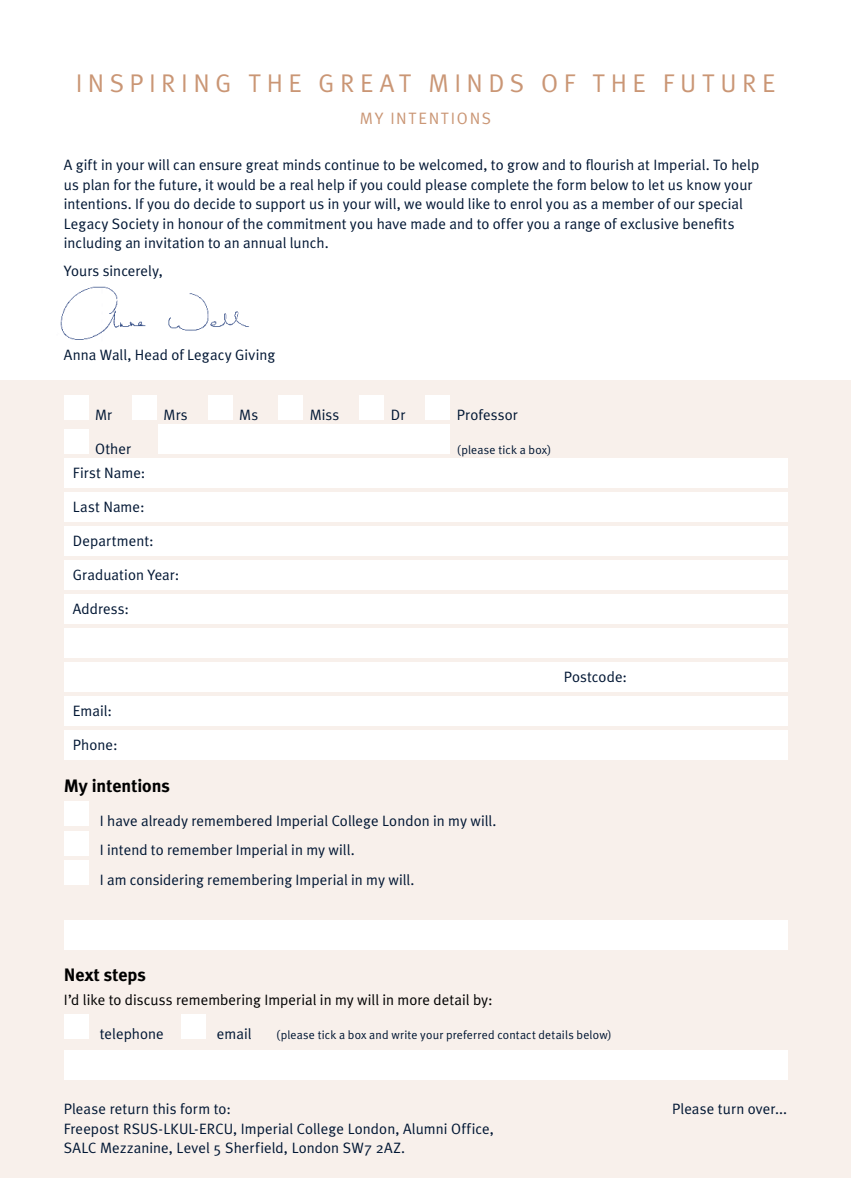
<style>
.page{position:relative;width:851px;height:1178px;background:#fff}
.page>*{position:absolute;margin:0;border:0;box-sizing:border-box;transform-origin:0 0}
.t1{font:25.65px "Meta Plus Normal";letter-spacing:.215em;color:#ca9675}
.t2{font:700 18px "Meta Plus";color:#000}
.t3{font:16.5px "Meta Plus Normal";letter-spacing:.105em;color:#ca9675}
.t4{font:15px/19.5px "Meta Plus Normal";letter-spacing:.005em;color:#001633}
.t5{font:15px "Meta Plus Normal";color:#000}
.t6{font:12px "Meta Plus Normal";letter-spacing:.015em;color:#001633}
</style>
<div class="page">
<div style="left:0;top:381px;width:850px;height:797px;background:#f8f0eb"></div>
<div style="left:64px;top:801px;width:24px;height:25px;background:#fff"></div>
<div style="left:64px;top:831px;width:24px;height:24px;background:#fff"></div>
<div style="left:64px;top:861px;width:24px;height:24px;background:#fff"></div>
<div style="left:64px;top:920px;width:723px;height:30px;background:#fff"></div>
<div style="left:64px;top:1014px;width:24px;height:25px;background:#fff"></div>
<div style="left:181px;top:1014px;width:24px;height:25px;background:#fff"></div>
<div style="left:64px;top:1050px;width:723px;height:29px;background:#fff"></div>
<div style="left:64px;top:395px;width:24px;height:25px;background:#fff"></div>
<div style="left:132px;top:395px;width:25px;height:25px;background:#fff"></div>
<div style="left:208px;top:395px;width:24px;height:25px;background:#fff"></div>
<div style="left:278px;top:395px;width:25px;height:25px;background:#fff"></div>
<div style="left:359px;top:395px;width:25px;height:25px;background:#fff"></div>
<div style="left:425px;top:395px;width:25px;height:25px;background:#fff"></div>
<div style="left:64px;top:429px;width:24px;height:25px;background:#fff"></div>
<div style="left:158px;top:424px;width:292px;height:30px;background:#fff"></div>
<div style="left:64px;top:458px;width:723px;height:30px;background:#fff"></div>
<div style="left:64px;top:628px;width:723px;height:30px;background:#fff"></div>
<div style="left:64px;top:594px;width:723px;height:30px;background:#fff"></div>
<div style="left:64px;top:492px;width:723px;height:30px;background:#fff"></div>
<div style="left:64px;top:662px;width:723px;height:30px;background:#fff"></div>
<div style="left:64px;top:696px;width:723px;height:30px;background:#fff"></div>
<div style="left:64px;top:526px;width:723px;height:30px;background:#fff"></div>
<div style="left:64px;top:560px;width:723px;height:30px;background:#fff"></div>
<div style="left:64px;top:730px;width:723px;height:30px;background:#fff"></div>
<img style="left:60px;top:286px;width:189px;height:54px">
<h1 class="t1" style="left:76px;top:68px;width:700px">INSPIRING THE GREAT MINDS OF THE FUTURE</h1>
<p class="t3" style="left:360px;top:109px;width:133px">MY INTENTIONS</p>
<p class="t4" style="left:64px;top:155px;width:696px">A gift in your will can ensure great minds continue to be welcomed, to grow and to flourish at Imperial. To help us plan for the future, it would be a real help if you could please complete the form below to let us know your intentions. If you do decide to support us in your will, we would like to enrol you as a member of our special Legacy Society in honour of the commitment you have made and to offer you a range of exclusive benefits including an invitation to an annual lunch.</p>
<p class="t4" style="left:64px;top:261px;width:100px">Yours sincerely,</p>
<p class="t4" style="left:64px;top:344px;width:213px">Anna Wall, Head of Legacy Giving</p>
<p class="t4" style="left:95px;top:405px;width:19px">Mr</p>
<p class="t4" style="left:164px;top:405px;width:26px">Mrs</p>
<p class="t4" style="left:239px;top:405px;width:20px">Ms</p>
<p class="t4" style="left:310px;top:405px;width:31px">Miss</p>
<p class="t4" style="left:391px;top:405px;width:16px">Dr</p>
<p class="t4" style="left:457px;top:405px;width:62px">Professor</p>
<p class="t4" style="left:95px;top:439px;width:38px">Other</p>
<p class="t6" style="left:457px;top:443px;width:96px">(please tick a box)</p>
<p class="t4" style="left:73px;top:463px;width:74px">First Name:</p>
<p class="t4" style="left:73px;top:497px;width:73px">Last Name:</p>
<p class="t4" style="left:73px;top:531px;width:82px">Department:</p>
<p class="t4" style="left:73px;top:565px;width:108px">Graduation Year:</p>
<p class="t4" style="left:73px;top:599px;width:58px">Address:</p>
<p class="t4" style="left:73px;top:701px;width:41px">Email:</p>
<p class="t4" style="left:73px;top:735px;width:46px">Phone:</p>
<p class="t2" style="left:64px;top:775px;width:108px">My intentions</p>
<p class="t4" style="left:100px;top:805px;width:398px;line-height:29.7px">I have already remembered Imperial College London in my will.<br>I intend to remember Imperial in my will.<br>I am considering remembering Imperial in my will.</p>
<p class="t4" style="left:563px;top:667px;width:65px">Postcode:</p>
<p class="t2" style="left:64px;top:965px;width:83px">Next steps</p>
<p class="t5" style="left:64px;top:991px;width:430px">I’d like to discuss remembering Imperial in my will in more detail by:</p>
<p class="t4" style="left:100px;top:1024px;width:66px">telephone</p>
<p class="t4" style="left:217px;top:1024px;width:36px">email</p>
<p class="t6" style="left:276px;top:1028px;width:337px">(please tick a box and write your preferred contact details below)</p>
<p class="t4" style="left:64px;top:1099px;width:431px">Please return this form to:<br>Freepost RSUS-LKUL-ERCU, Imperial College London, Alumni Office,<br>SALC Mezzanine, Level 5 Sherfield, London SW7 2AZ.</p>
<p class="t4" style="left:672px;top:1099px;width:116px">Please turn over...</p>
</div>
